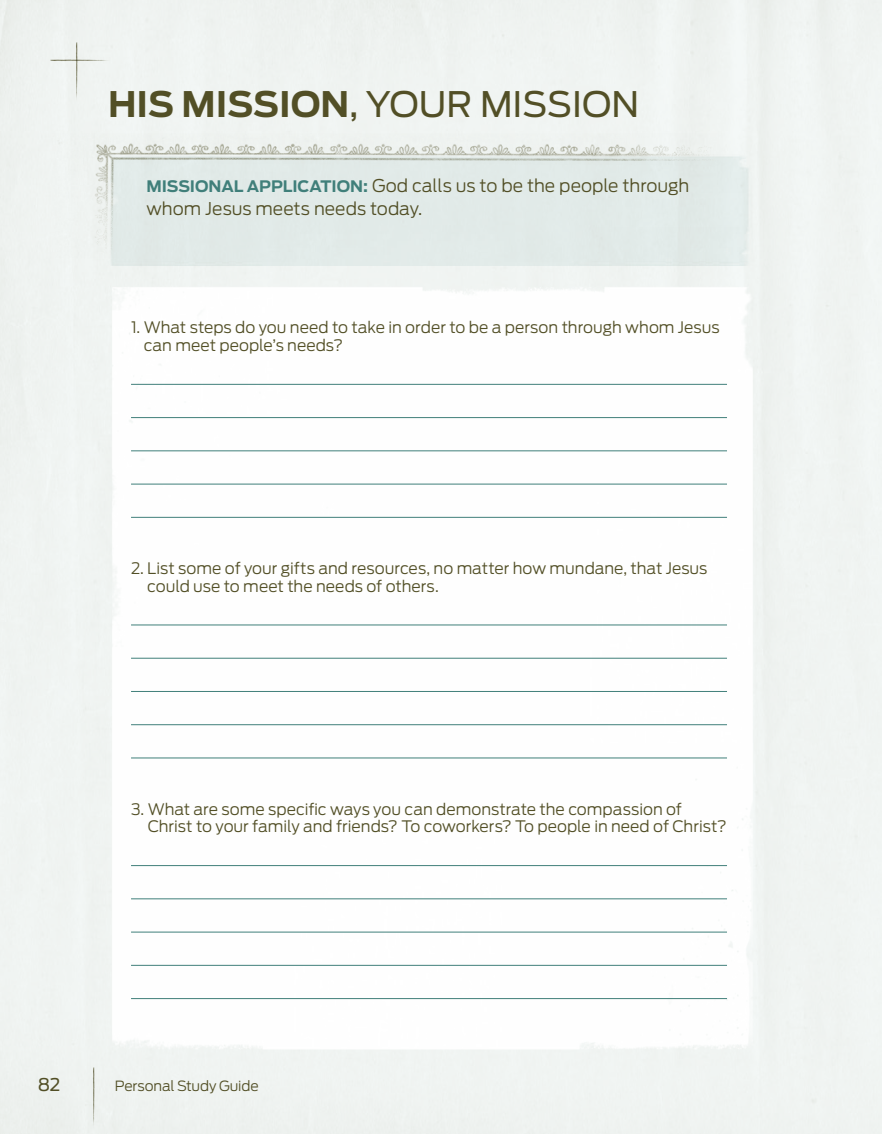
<style>
.page{position:relative;width:882px;height:1134px;background:#f0f3f1}
.page>*{position:absolute;margin:0;border:0;box-sizing:border-box;transform-origin:0 0}
.t1{font:35px "Antenna";color:#524f26}
.t2{font:300 17.5px/22.8px "Antenna";color:#524f26}
.t3{font:17.5px "Antenna";color:#524f26}
.t4{font:300 15.75px/17.5px "Antenna";color:#524f26}
.t5{font:300 14px "Antenna";letter-spacing:-.01em;color:#524f26}
.s1{font-weight:700}
.s2{font-weight:700;font-size:15.75px;color:#407f7a}
</style>
<div class="page">
<img style="left:93px;top:1067px;width:2px;height:58px">
<img style="left:76px;top:42px;width:2px;height:56px">
<img style="left:50px;top:50px;width:57px;height:15px">
<img style="left:96px;top:143px;width:606px;height:11px">
<div style="left:95px;top:154px;width:653px;height:111px;background:#e1eae8"></div>
<div style="left:112px;top:287px;width:641px;height:762px;background:#fefefe"></div>
<hr style="left:131px;top:384px;width:596px;height:1px;background:#407f7a">
<hr style="left:131px;top:417px;width:596px;height:1px;background:#407f7a">
<hr style="left:131px;top:451px;width:596px;height:1px;background:#407f7a">
<hr style="left:131px;top:484px;width:596px;height:1px;background:#407f7a">
<hr style="left:131px;top:517px;width:596px;height:1px;background:#407f7a">
<hr style="left:131px;top:625px;width:596px;height:1px;background:#407f7a">
<hr style="left:131px;top:658px;width:596px;height:1px;background:#407f7a">
<hr style="left:131px;top:691px;width:596px;height:1px;background:#407f7a">
<hr style="left:131px;top:724px;width:596px;height:1px;background:#407f7a">
<hr style="left:131px;top:758px;width:596px;height:1px;background:#407f7a">
<hr style="left:131px;top:865px;width:596px;height:1px;background:#407f7a">
<hr style="left:131px;top:899px;width:596px;height:1px;background:#407f7a">
<hr style="left:131px;top:932px;width:596px;height:1px;background:#407f7a">
<hr style="left:131px;top:965px;width:596px;height:1px;background:#407f7a">
<hr style="left:131px;top:998px;width:596px;height:1px;background:#407f7a">
<h1 class="t1" style="left:108px;top:84px;width:533px"><span class="s1">HIS MISSION</span>, YOUR MISSION</h1>
<p class="t2" style="left:147px;top:175px;width:544px"><span class="s2">MISSIONAL APPLICATION:</span> God calls us to be the people through whom Jesus meets needs today.</p>
<p class="t4" style="left:144px;top:319px;width:577px;text-indent:-13px">1. What steps do you need to take in order to be a person through whom Jesus can meet people’s needs?</p>
<p class="t4" style="left:147px;top:560px;width:562px;text-indent:-16px">2. List some of your gifts and resources, no matter how mundane, that Jesus could use to meet the needs of others.</p>
<p class="t4" style="left:148px;top:800px;width:581px;text-indent:-17px">3. What are some specific ways you can demonstrate the compassion of<br>Christ to your family and friends? To coworkers? To people in need of Christ?</p>
<p class="t3" style="left:38px;top:1074px;width:24px">82</p>
<p class="t5" style="left:115px;top:1078px;width:145px">Personal Study Guide</p>
</div>
